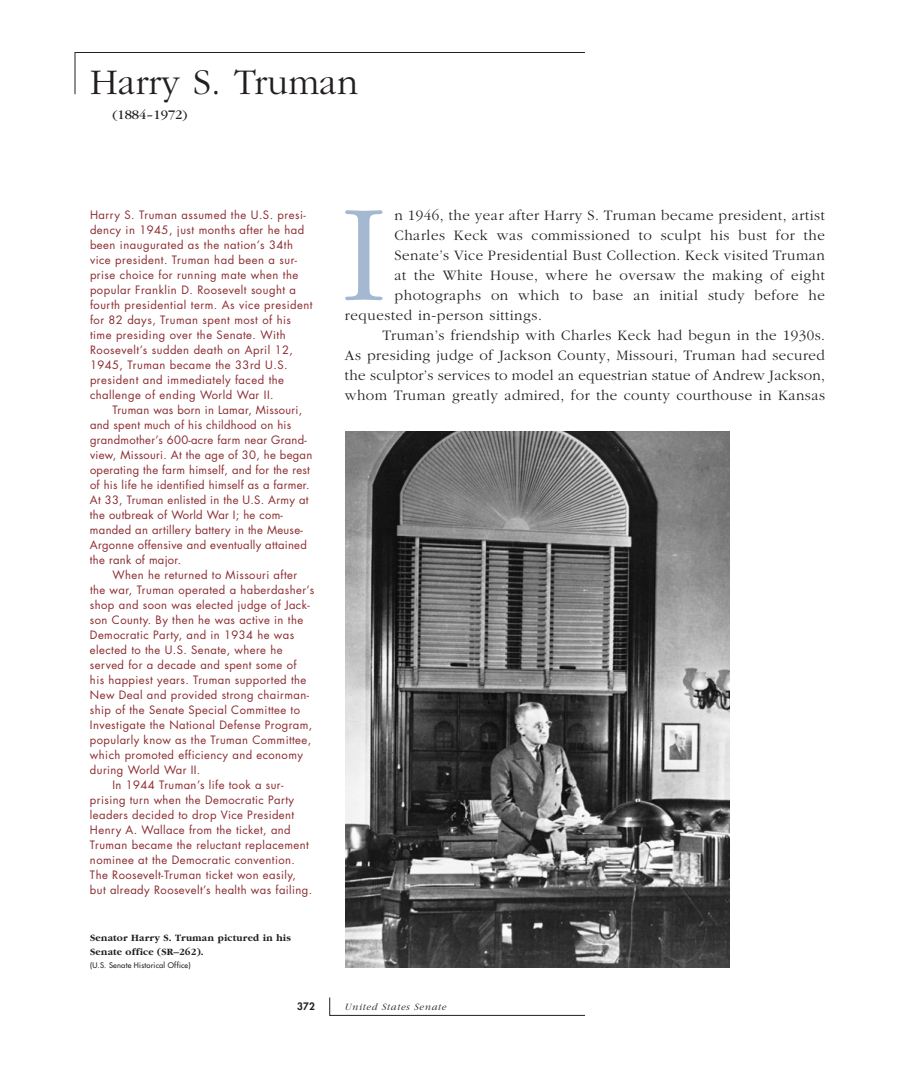
<style>
.page{position:relative;width:900px;height:1080px;background:#fff}
.page>*{position:absolute;margin:0;border:0;box-sizing:border-box;transform-origin:0 0}
.t1{font:300 143.5px "Garamond";color:#a5b8d1}
.t2{font:300 37.5px "Garamond";color:#231f20}
.t3{font:300 15px "Garamond";letter-spacing:.035em;color:#231f20}
.t4{font:13.75px "Garamond";color:#231f20}
.t5{font:11.25px/15px "Futura";letter-spacing:.035em;color:#8b2a2e}
.t6{font:700 10px/13.8px "Garamond";letter-spacing:.03em;color:#231f20}
.t7{font:italic 300 10px "Garamond";letter-spacing:.08em;color:#231f20}
.t8{font:800 10px "Futura";color:#231f20}
.t9{font:7.5px "Futura";letter-spacing:.03em;color:#231f20}
</style>
<div class="page">
<svg style="left:75px;top:52px;width:510px;height:43px"></svg>
<img style="left:345px;top:431px;width:385px;height:537px">
<svg style="left:329px;top:997px;width:256px;height:19px"></svg>
<h1 class="t2" style="left:90px;top:67px;width:270px">Harry S. Truman</h1>
<p class="t4" style="left:112px;top:110px;width:76px">(1884–1972)</p>
<p class="t5" style="left:90px;top:209px;width:217px">Harry S. Truman assumed the U.S. presi-</p>
<p class="t1" style="left:341px;top:198px;width:47px">I</p>
<p class="t3" style="left:395px;top:209px;width:432px">n 1946, the year after Harry S. Truman became president, artist</p>
<p class="t5" style="left:90px;top:224px;width:216px">dency in 1945, just months after he had</p>
<p class="t3" style="left:395px;top:229px;width:432px">Charles Keck was commissioned to sculpt his bust for the</p>
<p class="t5" style="left:90px;top:239px;width:209px">been inaugurated as the nation’s 34th vice president. Truman had been a sur-</p>
<p class="t3" style="left:395px;top:249px;width:432px">Senate’s Vice Presidential Bust Collection. Keck visited Truman</p>
<p class="t5" style="left:90px;top:269px;width:210px">prise choice for running mate when the</p>
<p class="t3" style="left:395px;top:269px;width:432px">at the White House, where he oversaw the making of eight</p>
<p class="t5" style="left:90px;top:284px;width:208px">popular Franklin D. Roosevelt sought a</p>
<p class="t3" style="left:395px;top:289px;width:432px">photographs on which to base an initial study before he</p>
<p class="t5" style="left:90px;top:299px;width:224px">fourth presidential term. As vice president</p>
<p class="t5" style="left:90px;top:314px;width:203px">for 82 days, Truman spent most of his</p>
<p class="t3" style="left:345px;top:309px;width:198px">requested in-person sittings.</p>
<p class="t5" style="left:90px;top:329px;width:197px">time presiding over the Senate. With</p>
<p class="t3" style="left:382px;top:329px;width:444px">Truman’s friendship with Charles Keck had begun in the 1930s.</p>
<p class="t5" style="left:90px;top:344px;width:204px">Roosevelt’s sudden death on April 12,</p>
<p class="t3" style="left:345px;top:349px;width:481px">As presiding judge of Jackson County, Missouri, Truman had secured</p>
<p class="t5" style="left:90px;top:359px;width:199px">1945, Truman became the 33rd U.S.</p>
<p class="t5" style="left:90px;top:374px;width:196px">president and immediately faced the</p>
<p class="t3" style="left:345px;top:369px;width:481px">the sculptor’s services to model an equestrian statue of Andrew Jackson,</p>
<p class="t5" style="left:90px;top:389px;width:185px">challenge of ending World War II.</p>
<p class="t3" style="left:345px;top:389px;width:482px">whom Truman greatly admired, for the county courthouse in Kansas</p>
<p class="t5" style="left:90px;top:404px;width:224px;text-indent:23px">Truman was born in Lamar, Missouri, and spent much of his childhood on his grandmother’s 600-acre farm near Grand&shy;view, Missouri. At the age of 30, he began operating the farm himself, and for the rest of his life he identified himself as a farmer.<br>At 33, Truman enlisted in the U.S. Army at the outbreak of World War I; he com&shy;manded an artillery battery in the Meuse-Argonne offensive and eventually attained the rank of major.</p>
<p class="t5" style="left:90px;top:569px;width:226px;text-indent:23px">When he returned to Missouri after the war, Truman operated a haberdasher’s shop and soon was elected judge of Jack&shy;son County. By then he was active in the Democratic Party, and in 1934 he was elected to the U.S. Senate, where he served for a decade and spent some of<br>his happiest years. Truman supported the New Deal and provided strong chairman&shy;ship of the Senate Special Committee to Investigate the National Defense Program, popularly know as the Truman Committee, which promoted efficiency and economy during World War II.</p>
<p class="t5" style="left:90px;top:779px;width:224px;text-indent:23px">In 1944 Truman’s life took a sur&shy;prising turn when the Democratic Party leaders decided to drop Vice President Henry A. Wallace from the ticket, and Truman became the reluctant replacement nominee at the Democratic convention.<br>The Roosevelt-Truman ticket won easily, but already Roosevelt’s health was failing.</p>
<p class="t6" style="left:90px;top:932px;width:203px">Senator Harry S. Truman pictured in his<br>Senate office (SR–262).</p>
<p class="t9" style="left:90px;top:961px;width:102px">(U.S. Senate Historical Office)</p>
<p class="t8" style="left:297px;top:1002px;width:19px">372</p>
<p class="t7" style="left:345px;top:1003px;width:103px">United States Senate</p>
</div>
